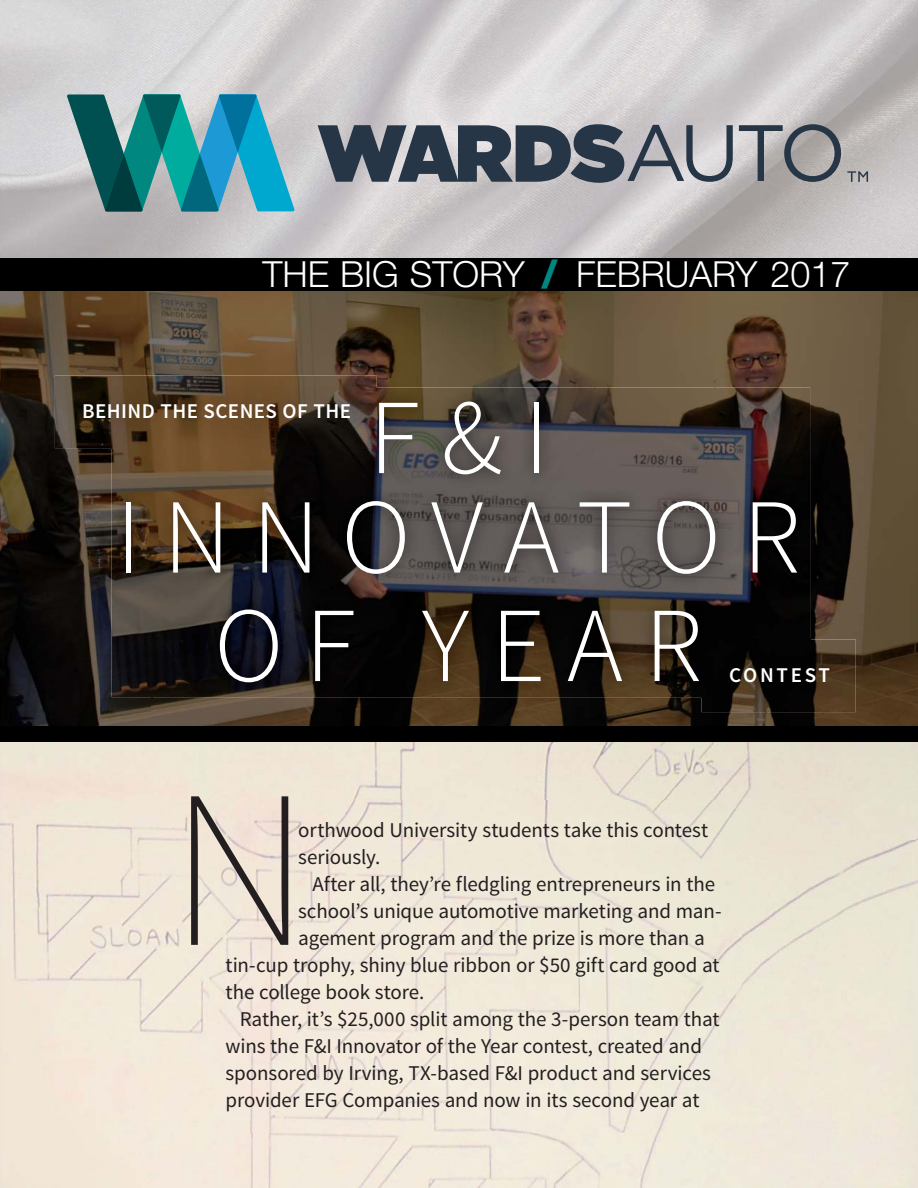
<style>
.page{position:relative;width:918px;height:1188px;background:#fff}
.page>*{position:absolute;margin:0;border:0;box-sizing:border-box;transform-origin:0 0}
.t1{font:200 225px "Source Sans Pro";color:#231f20}
.t2{font:300 106.65px/99.4px "Source Sans Pro";letter-spacing:.2em;color:#fff;text-align:center}
.t3{font:300 36px "Helvetica Neue LT Std";color:#fff}
.t4{font:21px/27px "Source Sans Pro";letter-spacing:-.005em;color:#231f20}
.t5{font:600 21px "Source Sans Pro";letter-spacing:.02em;color:#fff}
.t6{font:600 21px "Source Sans Pro";letter-spacing:.13em;color:#fff}
.s1{font-weight:900;font-size:39px;color:#008780}
</style>
<div class="page">
<div style="left:0;top:741px;width:254px;height:447px;background:#f2e7d7"></div>
<img style="left:254px;top:741px;width:664px;height:99px">
<div style="left:716px;top:840px;width:202px;height:348px;background:#ede6d6"></div>
<div style="left:254px;top:1133px;width:462px;height:55px;background:#f2ebdd"></div>
<img style="left:0;top:291px;width:715px;height:87px">
<img style="left:715px;top:291px;width:203px;height:139px">
<img style="left:0;top:378px;width:100px;height:348px">
<img style="left:377px;top:378px;width:338px;height:10px">
<img style="left:100px;top:448px;width:52px;height:278px">
<img style="left:767px;top:430px;width:151px;height:296px">
<img style="left:152px;top:697px;width:615px;height:29px">
<div style="left:0;top:726px;width:918px;height:15px;background:#000"></div>
<img style="left:327px;top:388px;width:483px;height:258px">
<img style="left:112px;top:448px;width:215px;height:249px">
<img style="left:326px;top:646px;width:376px;height:51px">
<img style="left:55px;top:375px;width:322px;height:73px">
<img style="left:112px;top:388px;width:265px;height:60px">
<img style="left:702px;top:639px;width:154px;height:73px">
<img style="left:702px;top:639px;width:108px;height:58px">
<img style="left:203px;top:800px;width:539px;height:333px">
<img style="left:0;top:0;width:918px;height:258px">
<svg style="left:318px;top:124px;width:415px;height:59px"></svg>
<svg style="left:739px;top:124px;width:102px;height:58px"></svg>
<svg style="left:67px;top:94px;width:228px;height:117px"></svg>
<svg style="left:847px;top:171px;width:21px;height:11px"></svg>
<div style="left:0;top:258px;width:918px;height:33px;background:#000"></div>
<h3 class="t3" style="left:262px;top:261px;width:590px">THE BIG STORY <span class="s1">/</span> FEBRUARY 2017</h3>
<h2 class="t2" style="left:116px;top:398px;width:688px">F&amp;I<br>INNOVATOR</h2>
<h2 class="t2" style="left:214px;top:606px;width:492px">OF YEAR</h2>
<p class="t5" style="left:82px;top:404px;width:270px">BEHIND THE SCENES OF THE</p>
<p class="t6" style="left:729px;top:667px;width:102px">CONTEST</p>
<h1 class="t1" style="left:169px;top:785px;width:144px">N</h1>
<p class="t4" style="left:298px;top:818px;width:411px">orthwood University students take this contest seriously.</p>
<p class="t4" style="left:312px;top:872px;width:404px">After all, they’re fledgling entrepreneurs in the</p>
<p class="t4" style="left:298px;top:899px;width:425px">school’s unique automotive marketing and man-</p>
<p class="t4" style="left:298px;top:926px;width:408px">agement program and the prize is more than a</p>
<p class="t4" style="left:226px;top:953px;width:496px">tin-cup trophy, shiny blue ribbon or $50 gift card good at</p>
<p class="t4" style="left:226px;top:980px;width:200px">the college book store.</p>
<p class="t4" style="left:240px;top:1007px;width:481px">Rather, it’s $25,000 split among the 3-person team that</p>
<p class="t4" style="left:226px;top:1034px;width:478px">wins the F&amp;I Innovator of the Year contest, created and</p>
<p class="t4" style="left:226px;top:1061px;width:487px">sponsored by Irving, TX-based F&amp;I product and services</p>
<p class="t4" style="left:226px;top:1088px;width:475px">provider EFG Companies and now in its second year at</p>
</div>
